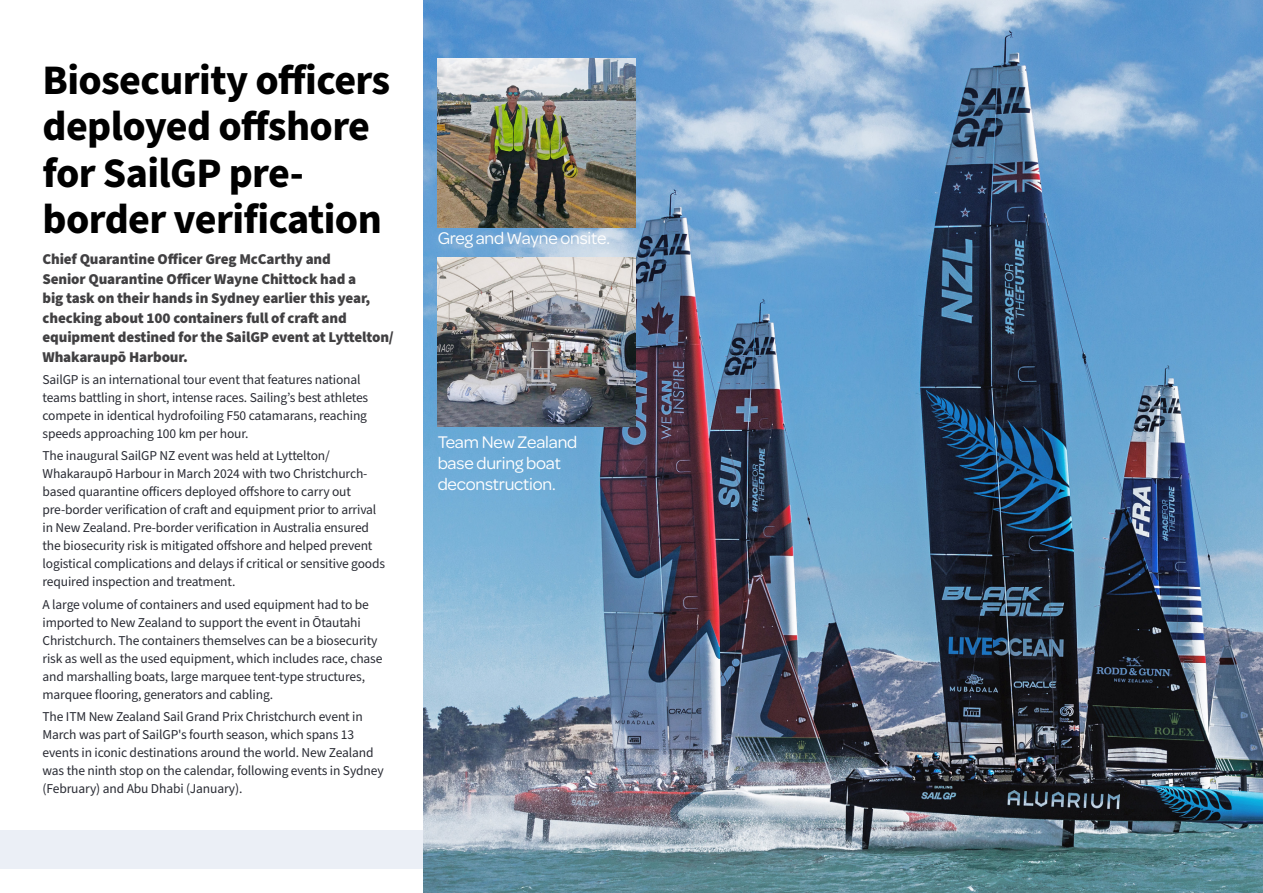
<style>
.page{position:relative;width:1263px;height:893px;background:#fff}
.page>*{position:absolute;margin:0;border:0;box-sizing:border-box;transform-origin:0 0}
.Head_2_blue{font:700 42px/46.5px "Source Sans Pro";letter-spacing:-.015em;color:#000}
.Picture_Caption_omnes{font:18px/21px "Omnes";letter-spacing:-.01em;color:#fff}
.Intro{font:900 15px/19.5px "Source Sans Pro";letter-spacing:-.01em;color:#414042}
.Body{font:13.5px/18px "Source Sans Pro";letter-spacing:-.01em;color:#292b33}
</style>
<div class="page">
<img style="left:423px;top:0;width:840px;height:893px">
<img style="left:438px;top:257px;width:198px;height:169px">
<img style="left:438px;top:58px;width:198px;height:169px">
<div style="left:0;top:831px;width:423px;height:38px;background:#ebeff6"></div>
<p class="Head_2_blue" style="left:43px;top:58px;width:349px">Biosecurity officers deployed offshore for SailGP pre&shy;border verification</p>
<p class="Intro" style="left:43px;top:250px;width:353px">Chief Quarantine Officer Greg McCarthy and<br>Senior Quarantine Officer Wayne Chittock had a<br>big task on their hands in Sydney earlier this year, checking about 100 containers full of craft and equipment destined for the SailGP event at Lyttelton/ Whakaraupō Harbour.</p>
<p class="Body" style="left:43px;top:371px;width:327px">SailGP is an international tour event that features national teams battling in short, intense races. Sailing’s best athletes compete in identical hydrofoiling F50 catamarans, reaching speeds approaching 100 km per hour.</p>
<p class="Body" style="left:43px;top:447px;width:344px">The inaugural SailGP NZ event was held at Lyttelton/ Whakaraupō Harbour in March 2024 with two Christchurch&shy;based quarantine officers deployed offshore to carry out pre-border verification of craft and equipment prior to arrival in New Zealand. Pre-border verification in Australia ensured the biosecurity risk is mitigated offshore and helped prevent logistical complications and delays if critical or sensitive goods required inspection and treatment.</p>
<p class="Body" style="left:43px;top:596px;width:341px">A large volume of containers and used equipment had to be imported to New Zealand to support the event in Ōtautahi Christchurch. The containers themselves can be a biosecurity risk as well as the used equipment, which includes race, chase and marshalling boats, large marquee tent-type structures, marquee flooring, generators and cabling.</p>
<p class="Body" style="left:43px;top:708px;width:343px">The ITM New Zealand Sail Grand Prix Christchurch event in March was part of SailGP's fourth season, which spans 13 events in iconic destinations around the world. New Zealand was the ninth stop on the calendar, following events in Sydney (February) and Abu Dhabi (January).</p>
<p class="Picture_Caption_omnes" style="left:438px;top:227px;width:174px">Greg and Wayne onsite.</p>
<p class="Picture_Caption_omnes" style="left:438px;top:430px;width:141px">Team New Zealand base during boat deconstruction.</p>
</div>
